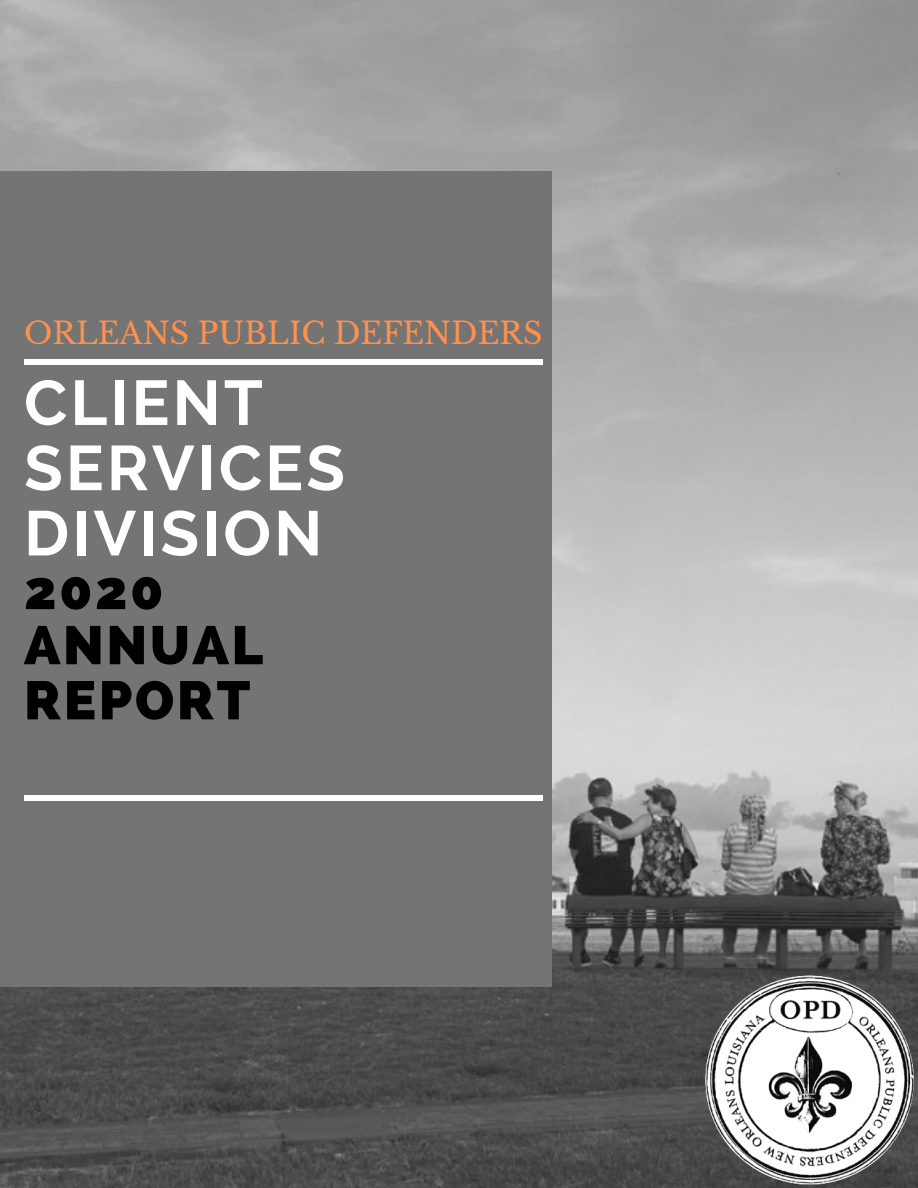
<style>
.page{position:relative;width:918px;height:1188px;background:#fff}
.page>*{position:absolute;margin:0;border:0;box-sizing:border-box;transform-origin:0 0}
.t1{font:700 63px/65.2px "Raleway";letter-spacing:.05em;color:#fff}
.t2{font:800 54px/55.2px "Raleway";letter-spacing:.05em;color:#000}
.t3{font:30px "Libre Baskerville";color:#ff914d}
</style>
<div class="page">
<img style="left:0;top:0;width:918px;height:1188px">
<div style="left:0;top:171px;width:552px;height:815px;background:#747474"></div>
<div style="left:24px;top:359px;width:519px;height:6px;background:#fff"></div>
<img style="left:700px;top:972px;width:218px;height:216px">
<div style="left:24px;top:795px;width:519px;height:6px;background:#fff"></div>
<p class="t3" style="left:24px;top:315px;width:520px">ORLEANS PUBLIC DEFENDERS</p>
<p class="t1" style="left:24px;top:370px;width:322px">CLIENT<br>SERVICES<br>DIVISION</p>
<p class="t2" style="left:24px;top:562px;width:241px">2020<br>ANNUAL<br>REPORT</p>
</div>
